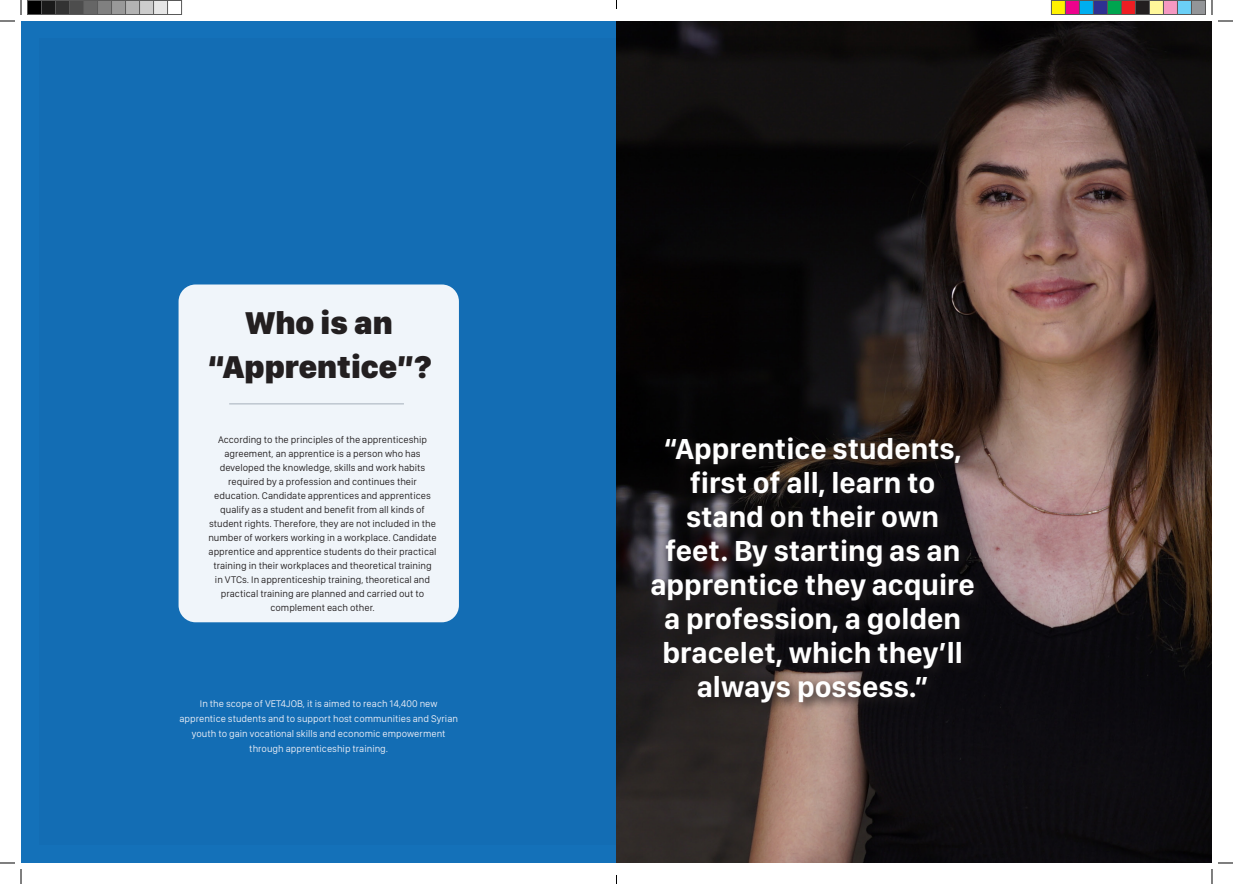
<style>
.page{position:relative;width:1233px;height:884px;background:#fff}
.page>*{position:absolute;margin:0;border:0;box-sizing:border-box;transform-origin:0 0}
.Big_Title{font:900 32.7px/44px "SF Compact Display";color:#231f20;text-align:center}
.Body_Text{font:700 30px/34px "SF Compact Display";color:#fff;text-align:center}
.Body_Text-2{font:10px/14px "SF Compact Display";color:#231f20;text-align:center}
.Body_Text-3{font:10px/15px "SF Compact Display";color:#edeff7;text-align:center}
</style>
<div class="page">
<div style="left:21px;top:21px;width:595px;height:842px;background:#1471b9"></div>
<div style="left:178px;top:284px;width:281px;height:338px;background:#f0f5fa;border-radius:17px"></div>
<img style="left:616px;top:21px;width:596px;height:842px">
<svg style="left:646px;top:433px;width:340px;height:282px;background:#201b1c"></svg>
<hr style="left:229px;top:404px;width:175px;height:1px;background:#a5b0ba">
<svg style="left:1218px;top:20px;width:15px;height:2px"></svg>
<svg style="left:1218px;top:862px;width:15px;height:2px"></svg>
<svg style="left:0;top:0;width:22px;height:22px"></svg>
<svg style="left:0;top:862px;width:22px;height:22px"></svg>
<svg style="left:1211px;top:0;width:1px;height:15px"></svg>
<svg style="left:1211px;top:869px;width:1px;height:15px"></svg>
<div style="left:28px;top:0;width:13px;height:14px;background:#000"></div>
<div style="left:27px;top:0;width:15px;height:15px;border:1px solid #595959"></div>
<div style="left:42px;top:0;width:14px;height:14px;background:#1a1a1a"></div>
<div style="left:41px;top:0;width:15px;height:15px;border:1px solid #595959"></div>
<div style="left:56px;top:0;width:14px;height:14px;background:#333"></div>
<div style="left:55px;top:0;width:15px;height:15px;border:1px solid #595959"></div>
<div style="left:70px;top:0;width:14px;height:14px;background:#4d4d4d"></div>
<div style="left:69px;top:0;width:15px;height:15px;border:1px solid #595959"></div>
<div style="left:84px;top:0;width:13px;height:14px;background:#666"></div>
<div style="left:83px;top:0;width:15px;height:15px;border:1px solid #595959"></div>
<div style="left:98px;top:0;width:14px;height:14px;background:#808080"></div>
<div style="left:97px;top:0;width:15px;height:15px;border:1px solid #595959"></div>
<div style="left:112px;top:0;width:13px;height:14px;background:#999"></div>
<div style="left:111px;top:0;width:15px;height:15px;border:1px solid #595959"></div>
<div style="left:126px;top:0;width:14px;height:14px;background:#b3b3b3"></div>
<div style="left:125px;top:0;width:15px;height:15px;border:1px solid #595959"></div>
<div style="left:140px;top:0;width:14px;height:14px;background:#ccc"></div>
<div style="left:139px;top:0;width:15px;height:15px;border:1px solid #595959"></div>
<div style="left:154px;top:0;width:13px;height:14px;background:#e6e6e6"></div>
<div style="left:153px;top:0;width:15px;height:15px;border:1px solid #595959"></div>
<div style="left:167px;top:0;width:15px;height:15px;border:1px solid #595959"></div>
<div style="left:1051px;top:0;width:14px;height:14px;background:#fff101"></div>
<div style="left:1051px;top:0;width:15px;height:15px;border:1px solid #595959"></div>
<div style="left:1065px;top:0;width:14px;height:14px;background:#ed028c"></div>
<div style="left:1065px;top:0;width:15px;height:15px;border:1px solid #595959"></div>
<div style="left:1079px;top:0;width:14px;height:14px;background:#00aeef"></div>
<div style="left:1079px;top:0;width:15px;height:15px;border:1px solid #595959"></div>
<div style="left:1093px;top:0;width:14px;height:14px;background:#2e3092"></div>
<div style="left:1093px;top:0;width:15px;height:15px;border:1px solid #595959"></div>
<div style="left:1107px;top:0;width:14px;height:14px;background:#00a54f"></div>
<div style="left:1107px;top:0;width:15px;height:15px;border:1px solid #595959"></div>
<div style="left:1121px;top:0;width:14px;height:14px;background:#ee1d23"></div>
<div style="left:1121px;top:0;width:15px;height:15px;border:1px solid #595959"></div>
<div style="left:1135px;top:0;width:14px;height:14px;background:#231f20"></div>
<div style="left:1135px;top:0;width:15px;height:15px;border:1px solid #595959"></div>
<div style="left:1149px;top:0;width:14px;height:14px;background:#fff79a"></div>
<div style="left:1149px;top:0;width:15px;height:15px;border:1px solid #595959"></div>
<div style="left:1163px;top:0;width:14px;height:14px;background:#f499c2"></div>
<div style="left:1163px;top:0;width:15px;height:15px;border:1px solid #595959"></div>
<div style="left:1177px;top:0;width:14px;height:14px;background:#6bcff6"></div>
<div style="left:1177px;top:0;width:15px;height:15px;border:1px solid #595959"></div>
<div style="left:1191px;top:0;width:14px;height:14px;background:#939598"></div>
<div style="left:1191px;top:0;width:15px;height:15px;border:1px solid #595959"></div>
<p class="Big_Title" style="left:207px;top:304px;width:225px">Who is an “Apprentice”?</p>
<p class="Body_Text-2" style="left:208px;top:434px;width:230px">According to the principles of the apprenticeship agreement, an apprentice is a person who has developed the knowledge, skills and work habits required by a profession and continues their education. Candidate apprentices and apprentices qualify as a student and benefit from all kinds of student rights. Therefore, they are not included in the number of workers working in a workplace. Candidate apprentice and apprentice students do their practical training in their workplaces and theoretical training in VTCs. In apprenticeship training, theoretical and practical training are planned and carried out to complement each other.</p>
<p class="Body_Text-3" style="left:179px;top:697px;width:280px">In the scope of VET4JOB, it is aimed to reach 14,400 new apprentice students and to support host communities and Syrian youth to gain vocational skills and economic empowerment through apprenticeship training.</p>
<p class="Body_Text" style="left:650px;top:435px;width:326px">“Apprentice students, first of all, learn to stand on their own<br>feet. By starting as an apprentice they acquire a profession, a golden bracelet, which they’ll always possess.”</p>
</div>
